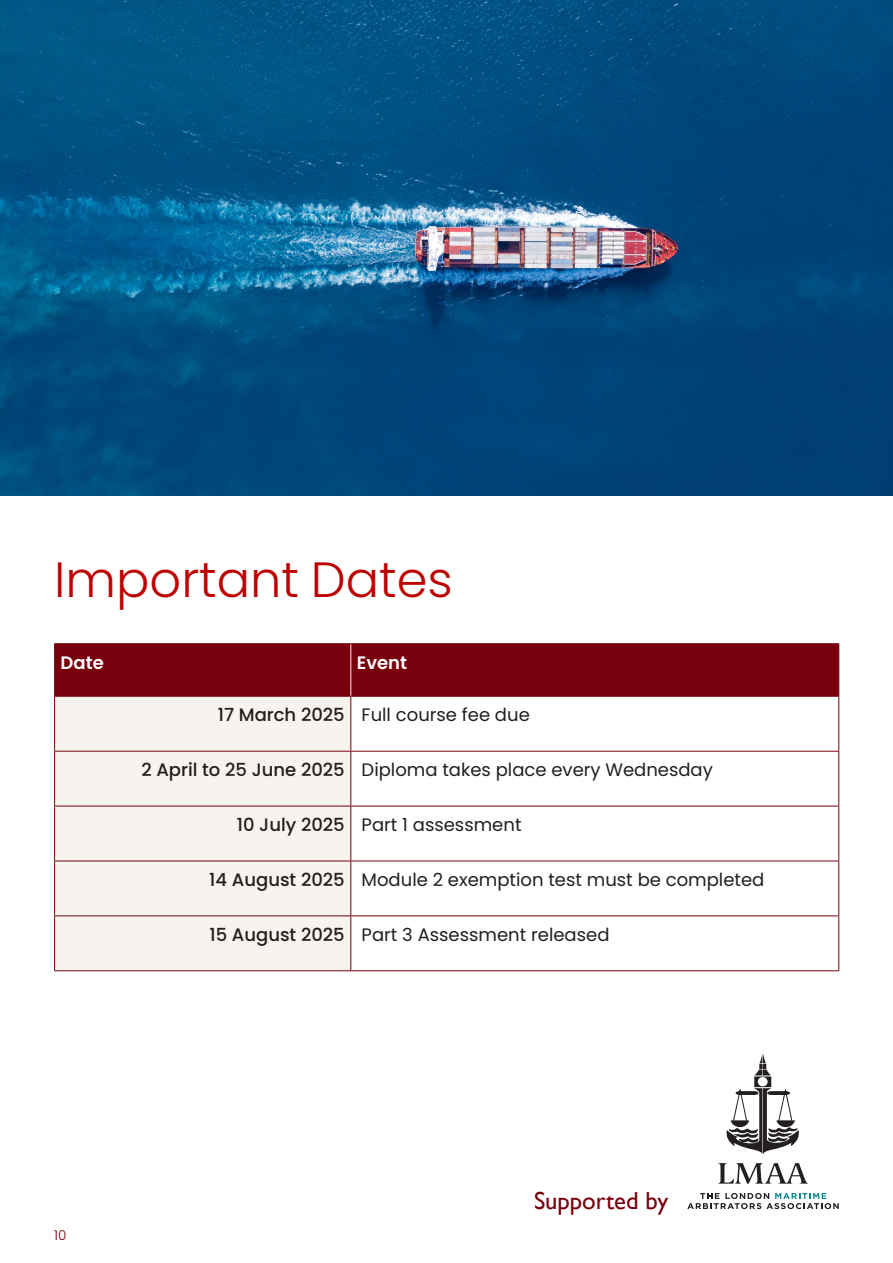
<style>
.page{position:relative;width:893px;height:1263px;background:#fff}
.page>*{position:absolute;margin:0;border:0;box-sizing:border-box;transform-origin:0 0}
.Body{font:300 49.5px "Poppins";color:#be0000}
.t1{font:24.6px "Gill Sans";color:#77000c}
.t2{font:18px "Poppins";color:#231f20}
.t3{font:500 18px "Poppins";color:#231f20}
.t4{font:600 18px "Poppins";color:#fff}
.t5{font:300 13.5px "Poppins";color:#77000c}
</style>
<div class="page">
<img style="left:0;top:0;width:893px;height:495px">
<div style="left:55px;top:644px;width:783px;height:52px;background:#77000c"></div>
<div style="left:55px;top:697px;width:295px;height:273px;background:#f7f3ef"></div>
<svg style="left:351px;top:697px;width:487px;height:273px"></svg>
<hr style="left:54px;top:697px;width:1px;height:54px;background:#77000c">
<hr style="left:350px;top:697px;width:1px;height:54px;background:#77000c">
<hr style="left:838px;top:697px;width:1px;height:54px;background:#77000c">
<hr style="left:54px;top:751px;width:297px;height:1px;background:#77000c">
<hr style="left:54px;top:751px;width:1px;height:55px;background:#77000c">
<hr style="left:351px;top:751px;width:488px;height:1px;background:#77000c">
<hr style="left:350px;top:751px;width:1px;height:55px;background:#77000c">
<hr style="left:838px;top:751px;width:1px;height:55px;background:#77000c">
<hr style="left:54px;top:806px;width:297px;height:1px;background:#77000c">
<hr style="left:54px;top:806px;width:1px;height:55px;background:#77000c">
<hr style="left:351px;top:806px;width:488px;height:1px;background:#77000c">
<hr style="left:350px;top:806px;width:1px;height:55px;background:#77000c">
<hr style="left:838px;top:806px;width:1px;height:55px;background:#77000c">
<hr style="left:54px;top:861px;width:297px;height:1px;background:#77000c">
<hr style="left:54px;top:861px;width:1px;height:54px;background:#77000c">
<hr style="left:351px;top:861px;width:488px;height:1px;background:#77000c">
<hr style="left:350px;top:861px;width:1px;height:54px;background:#77000c">
<hr style="left:838px;top:861px;width:1px;height:54px;background:#77000c">
<hr style="left:54px;top:915px;width:297px;height:1px;background:#77000c">
<hr style="left:54px;top:916px;width:1px;height:54px;background:#77000c">
<hr style="left:351px;top:915px;width:488px;height:1px;background:#77000c">
<hr style="left:350px;top:916px;width:1px;height:54px;background:#77000c">
<hr style="left:838px;top:916px;width:1px;height:54px;background:#77000c">
<hr style="left:54px;top:970px;width:297px;height:1px;background:#77000c">
<hr style="left:351px;top:970px;width:488px;height:1px;background:#77000c">
<hr style="left:350px;top:644px;width:1px;height:52px;background:#f7f3ef">
<hr style="left:54px;top:643px;width:297px;height:1px;background:#77000c">
<hr style="left:54px;top:644px;width:1px;height:52px;background:#77000c">
<hr style="left:351px;top:643px;width:488px;height:1px;background:#77000c">
<hr style="left:838px;top:644px;width:1px;height:52px;background:#77000c">
<hr style="left:54px;top:696px;width:297px;height:1px;background:#77000c">
<hr style="left:351px;top:696px;width:488px;height:1px;background:#77000c">
<svg style="left:718px;top:1163px;width:89px;height:20px"></svg>
<svg style="left:726px;top:1054px;width:73px;height:100px"></svg>
<svg style="left:687px;top:1193px;width:152px;height:16px"></svg>
<p class="Body" style="left:54px;top:550px;width:400px">Important Dates</p>
<p class="t4" style="left:61px;top:652px;width:45px">Date</p>
<p class="t4" style="left:357px;top:652px;width:52px">Event</p>
<p class="t3" style="left:218px;top:704px;width:129px">17 March 2025</p>
<p class="t2" style="left:362px;top:704px;width:170px">Full course fee due</p>
<p class="t3" style="left:141px;top:759px;width:205px">2 April to 25 June 2025</p>
<p class="t2" style="left:362px;top:759px;width:353px">Diploma takes place every Wednesday</p>
<p class="t3" style="left:237px;top:814px;width:110px">10 July 2025</p>
<p class="t2" style="left:362px;top:814px;width:161px">Part 1 assessment</p>
<p class="t3" style="left:209px;top:869px;width:137px">14 August 2025</p>
<p class="t2" style="left:362px;top:869px;width:404px">Module 2 exemption test must be completed</p>
<p class="t3" style="left:209px;top:924px;width:137px">15 August 2025</p>
<p class="t2" style="left:362px;top:924px;width:249px">Part 3 Assessment released</p>
<p class="t5" style="left:54px;top:1227px;width:14px">10</p>
<p class="t1" style="left:534px;top:1186px;width:136px">Supported by</p>
</div>
